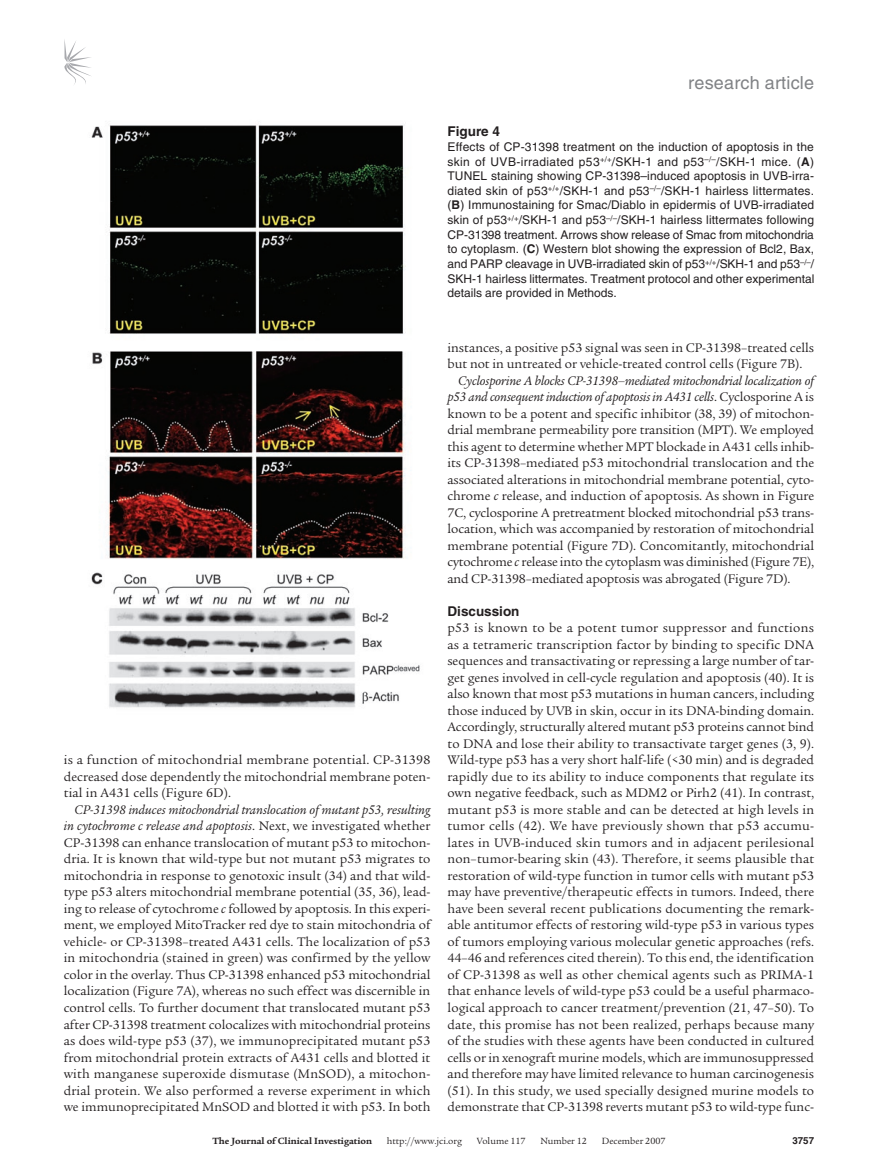
<style>
.page{position:relative;width:878px;height:1174px;background:#fff}
.page>*{position:absolute;margin:0;border:0;box-sizing:border-box;transform-origin:0 0}
.t1{font:18px "Helvetica LT Std";letter-spacing:.01em;color:#808285}
.t2{font:13.5px/16.5px "Legacy Serif Std";color:#231f20;text-align:justify}
.t3{font:700 13.5px "Helvetica LT Std";color:#231f20}
.t4{font:12px/14.7px "Helvetica LT Std";color:#231f20;text-align:justify}
.t5{font:9.75px "Legacy Serif Std";color:#231f20}
.t6{font:700 9.75px "Legacy Serif Std";color:#231f20}
.t7{font:700 9.75px "Helvetica LT Std";color:#231f20}
.s1{font-weight:700}
.s2{font-style:italic}
</style>
<div class="page">
<svg style="left:64px;top:39px;width:27px;height:45px"></svg>
<img style="left:91px;top:124px;width:329px;height:584px">
<h1 class="t1" style="left:688px;top:72px;width:127px">research article</h1>
<p class="t3" style="left:447px;top:123px;width:54px">Figure 4</p>
<p class="t4" style="left:447px;top:139px;width:368px">Effects of CP-31398 treatment on the induction of apoptosis in the skin of UVB-irradiated p53<sup>+/+</sup>/SKH-1 and p53<sup>–/–</sup>/SKH-1 mice. (<span class="s1">A</span>)<br>TUNEL staining showing CP-31398–induced apoptosis in UVB-irra&shy;diated skin of p53<sup>+/+</sup>/SKH-1 and p53<sup>–/–</sup>/SKH-1 hairless littermates. (<span class="s1">B</span>) Immunostaining for Smac/Diablo in epidermis of UVB-irradiated skin of p53<sup>+/+</sup>/SKH-1 and p53<sup>–/–</sup>/SKH-1 hairless littermates following CP-31398 treatment. Arrows show release of Smac from mitochondria to cytoplasm. (<span class="s1">C</span>) Western blot showing the expression of Bcl2, Bax, and PARP cleavage in UVB-irradiated skin of p53<sup>+/+</sup>/SKH-1 and p53<sup>–/–</sup>/ SKH-1 hairless littermates. Treatment protocol and other experimental details are provided in Methods.</p>
<p class="t2" style="left:64px;top:752px;width:368px">is a function of mitochondrial membrane potential. CP-31398 decreased dose dependently the mitochondrial membrane poten&shy;tial in A431 cells (Figure 6D).</p>
<p class="t2" style="left:64px;top:801px;width:368px;text-indent:11px"><span class="s2">CP-31398 induces mitochondrial translocation of mutant p53, resulting in cytochrome c release and apoptosis</span>. Next, we investigated whether CP-31398 can enhance translocation of mutant p53 to mitochon&shy;dria. It is known that wild-type but not mutant p53 migrates to mitochondria in response to genotoxic insult (34) and that wild&shy;type p53 alters mitochondrial membrane potential (35, 36), lead&shy;ing to release of cytochrome <span class="s2">c</span> followed by apoptosis. In this experi&shy;ment, we employed MitoTracker red dye to stain mitochondria of vehicle- or CP-31398–treated A431 cells. The localization of p53 in mitochondria (stained in green) was confirmed by the yellow color in the overlay. Thus CP-31398 enhanced p53 mitochondrial localization (Figure 7A), whereas no such effect was discernible in control cells. To further document that translocated mutant p53 after CP-31398 treatment colocalizes with mitochondrial proteins as does wild-type p53 (37), we immunoprecipitated mutant p53 from mitochondrial protein extracts of A431 cells and blotted it with manganese superoxide dismutase (MnSOD), a mitochon&shy;drial protein. We also performed a reverse experiment in which we immunoprecipitated MnSOD and blotted it with p53. In both</p>
<p class="t2" style="left:447px;top:339px;width:368px">instances, a positive p53 signal was seen in CP-31398–treated cells but not in untreated or vehicle-treated control cells (Figure 7B).</p>
<p class="t2" style="left:447px;top:372px;width:368px;text-indent:11px"><span class="s2">Cyclosporine A blocks CP-31398–mediated mitochondrial localization of p53 and consequent induction of apoptosis in A431 cells</span>. Cyclosporine A is known to be a potent and specific inhibitor (38, 39) of mitochon&shy;drial membrane permeability pore transition (MPT). We employed this agent to determine whether MPT blockade in A431 cells inhib&shy;its CP-31398–mediated p53 mitochondrial translocation and the associated alterations in mitochondrial membrane potential, cyto&shy;chrome <span class="s2">c</span> release, and induction of apoptosis. As shown in Figure 7C, cyclosporine A pretreatment blocked mitochondrial p53 trans&shy;location, which was accompanied by restoration of mitochondrial membrane potential (Figure 7D). Concomitantly, mitochondrial cytochrome <span class="s2">c</span> release into the cytoplasm was diminished (Figure 7E), and CP-31398–mediated apoptosis was abrogated (Figure 7D).</p>
<p class="t3" style="left:447px;top:603px;width:74px">Discussion</p>
<p class="t2" style="left:447px;top:620px;width:368px">p53 is known to be a potent tumor suppressor and functions as a tetrameric transcription factor by binding to specific DNA sequences and transactivating or repressing a large number of tar&shy;get genes involved in cell-cycle regulation and apoptosis (40). It is also known that most p53 mutations in human cancers, including those induced by UVB in skin, occur in its DNA-binding domain.<br>Accordingly, structurally altered mutant p53 proteins cannot bind to DNA and lose their ability to transactivate target genes (3, 9).<br>Wild-type p53 has a very short half-life (&lt;30 min) and is degraded rapidly due to its ability to induce components that regulate its own negative feedback, such as MDM2 or Pirh2 (41). In contrast, mutant p53 is more stable and can be detected at high levels in tumor cells (42). We have previously shown that p53 accumu&shy;lates in UVB-induced skin tumors and in adjacent perilesional non–tumor-bearing skin (43). Therefore, it seems plausible that restoration of wild-type function in tumor cells with mutant p53 may have preventive/therapeutic effects in tumors. Indeed, there have been several recent publications documenting the remark&shy;able antitumor effects of restoring wild-type p53 in various types of tumors employing various molecular genetic approaches (refs.<br>44–46 and references cited therein). To this end, the identification of CP-31398 as well as other chemical agents such as PRIMA-1 that enhance levels of wild-type p53 could be a useful pharmaco&shy;logical approach to cancer treatment/prevention (21, 47–50). To date, this promise has not been realized, perhaps because many of the studies with these agents have been conducted in cultured cells or in xenograft murine models, which are immunosuppressed and therefore may have limited relevance to human carcinogenesis (51). In this study, we used specially designed murine models to demonstrate that CP-31398 reverts mutant p53 to wild-type func-</p>
<p class="t6" style="left:212px;top:1135px;width:161px">The Journal of Clinical Investigation</p>
<p class="t5" style="left:387px;top:1135px;width:77px">http://www.jci.org</p>
<p class="t5" style="left:476px;top:1135px;width:50px">Volume 117</p>
<p class="t5" style="left:540px;top:1135px;width:48px">Number 12</p>
<p class="t5" style="left:601px;top:1135px;width:65px">December 2007</p>
<p class="t7" style="left:792px;top:1134px;width:23px">3757</p>
</div>
